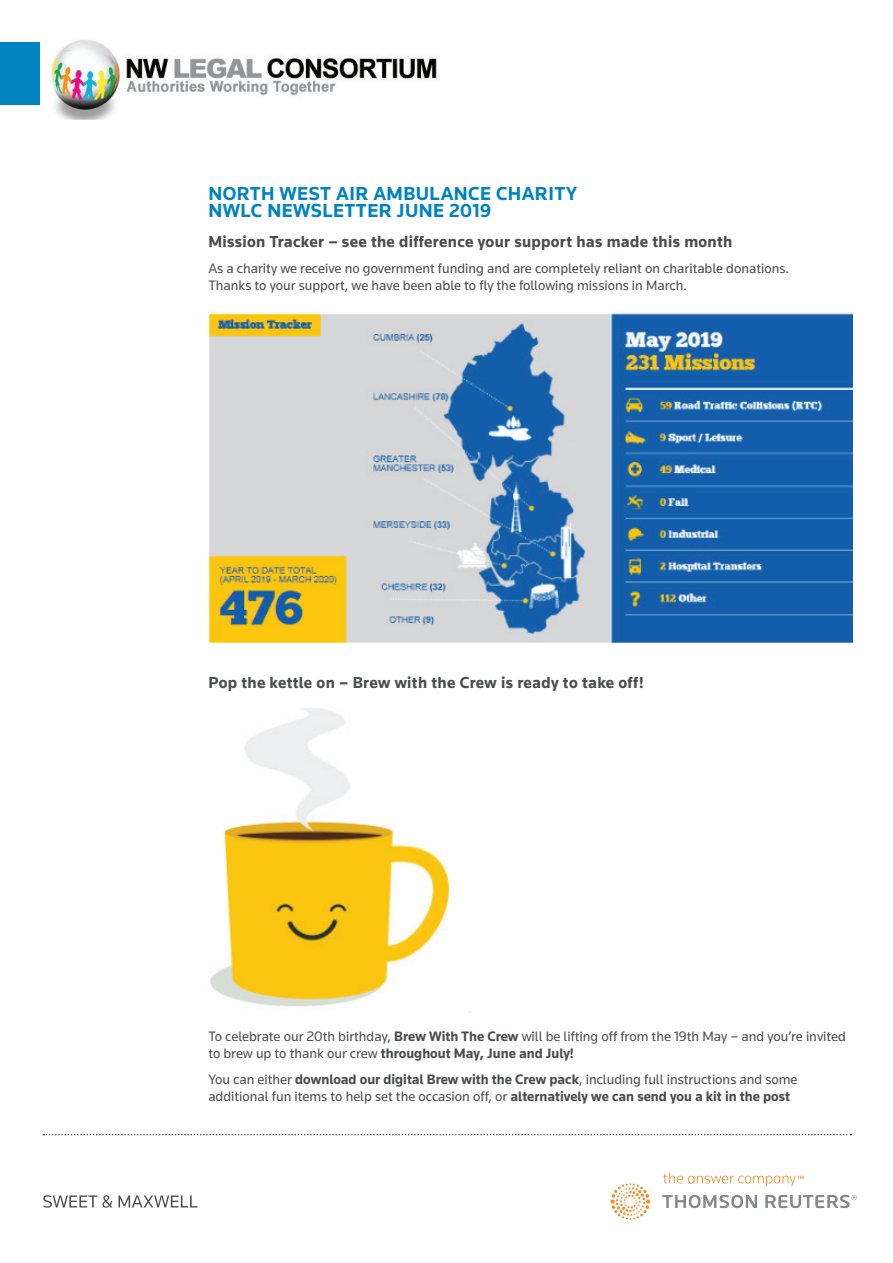
<style>
.page{position:relative;width:893px;height:1263px;background:#fff}
.page>*{position:absolute;margin:0;border:0;box-sizing:border-box;transform-origin:0 0}
.t1{font:700 19.5px/17.2px "Knowledge";letter-spacing:.02em;color:#0083bf}
.t2{font:700 16.5px "Knowledge";letter-spacing:.02em;color:#4b4c4d}
.t3{font:14.25px/17.2px "Knowledge";color:#4b4c4d}
.s1{font-weight:700}
</style>
<div class="page">
<div style="left:0;top:43px;width:40px;height:62px;background:#0083bf"></div>
<svg style="left:611px;top:1173px;width:246px;height:47px"></svg>
<svg style="left:43px;top:1195px;width:69px;height:13px"></svg>
<svg style="left:118px;top:1195px;width:79px;height:12px"></svg>
<svg style="left:43px;top:1134px;width:808px;height:1px"></svg>
<img style="left:51px;top:40px;width:386px;height:79px">
<img style="left:208px;top:310px;width:644px;height:333px">
<img style="left:210px;top:708px;width:261px;height:305px">
<h1 class="t1" style="left:208px;top:185px;width:370px">NORTH WEST AIR AMBULANCE CHARITY<br>NWLC NEWSLETTER JUNE 2019</h1>
<p class="t2" style="left:208px;top:231px;width:526px">Mission Tracker – see the difference your support has made this month</p>
<p class="t3" style="left:208px;top:259px;width:582px">As a charity we receive no government funding and are completely reliant on charitable donations.<br>Thanks to your support, we have been able to fly the following missions in March.</p>
<p class="t2" style="left:208px;top:673px;width:437px">Pop the kettle on – Brew with the Crew is ready to take off!</p>
<p class="t3" style="left:208px;top:1027px;width:639px">To celebrate our 20th birthday, <span class="s1">Brew With The Crew</span> will be lifting off from the 19th May – and you’re invited to brew up to thank our crew <span class="s1">throughout May, June and July!</span></p>
<p class="t3" style="left:208px;top:1070px;width:591px">You can either <span class="s1">download our digital Brew with the Crew pack</span>, including full instructions and some additional fun items to help set the occasion off, or <span class="s1">alternatively we can send you a kit in the post</span></p>
</div>
